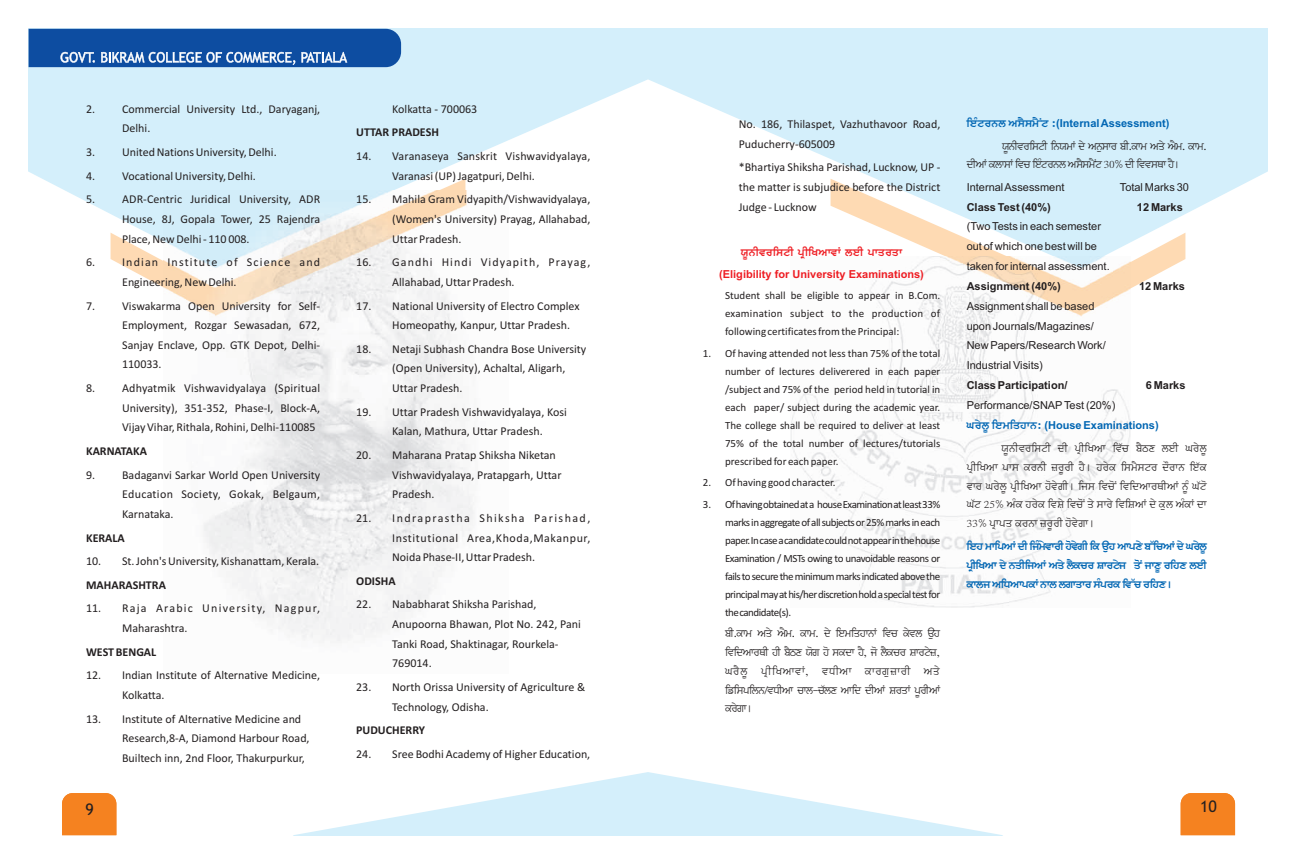
<style>
.page{position:relative;width:1296px;height:864px;background:#fff}
.page>*{position:absolute;margin:0;border:0;box-sizing:border-box;transform-origin:0 0}
.t1{font:16px "Trebuchet MS";color:#231f20}
.t2{font:12px/19.6px "Calibri";color:#231f20}
.t3{font:700 12px "Calibri";color:#231f20}
.t4{font:12px/19.6px "Calibri";letter-spacing:.05em;color:#231f20}
.t5{font:12px/19.6px "Calibri";letter-spacing:.1em;color:#231f20}
.t6{font:12px "Calibri";letter-spacing:.09em;color:#231f20}
.t7{font:12px "Calibri";letter-spacing:.025em;color:#231f20}
.t8{font:12px "Calibri";letter-spacing:.12em;color:#231f20}
.t9{font:12px "Calibri";letter-spacing:.095em;color:#231f20}
.t10{font:11px/18px "Calibri";color:#231f20;text-align:justify}
.t11{font:11px/18.8px "Asees";letter-spacing:-.04em;color:#231f20;text-align:justify}
.t12{font:11px/19.8px "Arial";color:#231f20}
.t13{font:700 11px/18.9px "Asees";letter-spacing:-.04em;color:#0166b3}
.t14{font:700 11px "Arial";color:#0166b3}
.t15{font:700 11px "Arial";color:#231f20}
.t16{font:700 11px "Arial";color:#ee1d23}
.t17{font:11px "Calibri";letter-spacing:.02em;color:#231f20}
.t18{font:700 11px "Asees";color:#ee1d23}
.s1{font-family:"Asees"}
</style>
<div class="page">
<svg style="left:648px;top:29px;width:620px;height:230px;fill:#d4effb"></svg>
<svg style="left:831px;top:179px;width:354px;height:110px;fill:#d4effb"></svg>
<img style="left:790px;top:256px;width:340px;height:352px">
<svg style="left:28px;top:29px;width:620px;height:230px;fill:#d4effb"></svg>
<svg style="left:111px;top:179px;width:354px;height:108px;fill:#d4effb"></svg>
<svg style="left:296px;top:772px;width:704px;height:63px"></svg>
<img style="left:163px;top:191px;width:345px;height:450px">
<div style="left:62px;top:793px;width:54px;height:42px;background:#f58220"></div>
<div style="left:1181px;top:793px;width:54px;height:42px;background:#f58220"></div>
<svg style="left:29px;top:29px;width:372px;height:38px"></svg>
<p class="t2" style="left:86px;top:100px;width:236px">2. Commercial University Ltd., Daryaganj,</p>
<p class="t2" style="left:392px;top:100px;width:87px">Kolkatta - 700063</p>
<p class="t2" style="left:122px;top:120px;width:30px">Delhi.</p>
<p class="t3" style="left:356px;top:127px;width:84px">UTTAR PRADESH</p>
<p class="t2" style="left:86px;top:143px;width:192px">3. United Nations University, Delhi.</p>
<p class="t2" style="left:356px;top:147px;width:236px">14. Varanaseya Sanskrit Vishwavidyalaya,</p>
<p class="t2" style="left:86px;top:167px;width:171px">4. Vocational University, Delhi.</p>
<p class="t2" style="left:392px;top:167px;width:144px">Varanasi (UP) Jagatpuri, Delhi.</p>
<p class="t2" style="left:86px;top:191px;width:236px">5. ADR-Centric Juridical University, ADR</p>
<p class="t2" style="left:356px;top:191px;width:236px">15. Mahila Gram Vidyapith/Vishwavidyalaya,</p>
<p class="t2" style="left:122px;top:210px;width:200px">House, 8J, Gopala Tower, 25 Rajendra</p>
<p class="t2" style="left:392px;top:210px;width:200px">(Women's University) Prayag, Allahabad,</p>
<p class="t2" style="left:122px;top:230px;width:129px">Place, New Delhi - 110 008.</p>
<p class="t2" style="left:392px;top:230px;width:71px">Uttar Pradesh.</p>
<p class="t9" style="left:86px;top:257px;width:236px">6. Indian Institute of Science and</p>
<p class="t6" style="left:356px;top:257px;width:236px">16. Gandhi Hindi Vidyapith, Prayag,</p>
<p class="t2" style="left:122px;top:273px;width:116px">Engineering, New Delhi.</p>
<p class="t2" style="left:392px;top:273px;width:124px">Allahabad, Uttar Pradesh.</p>
<p class="t2" style="left:86px;top:297px;width:236px">7. Viswakarma Open University for Self-</p>
<p class="t2" style="left:356px;top:297px;width:225px">17. National University of Electro Complex</p>
<p class="t2" style="left:122px;top:316px;width:200px">Employment, Rozgar Sewasadan, 672,</p>
<p class="t2" style="left:392px;top:316px;width:179px">Homeopathy, Kanpur, Uttar Pradesh.</p>
<p class="t2" style="left:122px;top:336px;width:200px">Sanjay Enclave, Opp. GTK Depot, Delhi-</p>
<p class="t2" style="left:356px;top:340px;width:232px">18. Netaji Subhash Chandra Bose University</p>
<p class="t2" style="left:122px;top:356px;width:41px">110033.</p>
<p class="t2" style="left:392px;top:360px;width:175px">(Open University), Achaltal, Aligarh,</p>
<p class="t2" style="left:86px;top:379px;width:236px">8. Adhyatmik Vishwavidyalaya (Spiritual</p>
<p class="t2" style="left:392px;top:379px;width:72px">Uttar Pradesh.</p>
<p class="t2" style="left:122px;top:399px;width:200px">University), 351-352, Phase-I, Block-A,</p>
<p class="t2" style="left:356px;top:403px;width:212px">19. Uttar Pradesh Vishwavidyalaya, Kosi</p>
<p class="t2" style="left:122px;top:419px;width:195px">Vijay Vihar, Rithala, Rohini, Delhi-110085</p>
<p class="t2" style="left:392px;top:423px;width:152px">Kalan, Mathura, Uttar Pradesh.</p>
<p class="t3" style="left:86px;top:446px;width:62px">KARNATAKA</p>
<p class="t2" style="left:356px;top:446px;width:201px">20. Maharana Pratap Shiksha Niketan</p>
<p class="t2" style="left:86px;top:466px;width:236px">9. Badaganvi Sarkar World Open University</p>
<p class="t2" style="left:392px;top:466px;width:171px">Vishwavidyalaya, Pratapgarh, Uttar</p>
<p class="t7" style="left:122px;top:489px;width:200px">Education Society, Gokak, Belgaum,</p>
<p class="t2" style="left:392px;top:485px;width:44px">Pradesh.</p>
<p class="t2" style="left:122px;top:505px;width:53px">Karnataka.</p>
<p class="t8" style="left:356px;top:513px;width:236px">21. Indraprastha Shiksha Parishad,</p>
<p class="t3" style="left:86px;top:533px;width:40px">KERALA</p>
<p class="t4" style="left:392px;top:529px;width:200px">Institutional Area,Khoda,Makanpur,<br>Noida Phase-II, Uttar Pradesh.</p>
<p class="t2" style="left:86px;top:552px;width:235px">10. St. John's University, Kishanattam, Kerala.</p>
<p class="t3" style="left:86px;top:580px;width:81px">MAHARASHTRA</p>
<p class="t3" style="left:356px;top:576px;width:41px">ODISHA</p>
<p class="t2" style="left:356px;top:596px;width:182px">22. Nababharat Shiksha Parishad,</p>
<p class="t5" style="left:122px;top:600px;width:200px;text-indent:-36px">11. Raja Arabic University, Nagpur,<br>Maharashtra.</p>
<p class="t2" style="left:392px;top:615px;width:190px">Anupoorna Bhawan, Plot No. 242, Pani<br>Tanki Road, Shaktinagar, Rourkela-</p>
<p class="t3" style="left:86px;top:647px;width:72px">WEST BENGAL</p>
<p class="t2" style="left:86px;top:667px;width:236px">12. Indian Institute of Alternative Medicine,</p>
<p class="t2" style="left:122px;top:686px;width:44px">Kolkatta.</p>
<p class="t2" style="left:86px;top:710px;width:217px">13. Institute of Alternative Medicine and</p>
<p class="t2" style="left:122px;top:729px;width:189px">Research,8-A, Diamond Harbour Road,</p>
<h1 class="t1" style="left:85px;top:803px;width:10px">9</h1>
<p class="t2" style="left:122px;top:749px;width:184px">Builtech inn, 2nd Floor, Thakurpurkur,</p>
<p class="t2" style="left:392px;top:654px;width:41px">769014.</p>
<p class="t2" style="left:356px;top:678px;width:231px">23. North Orissa University of Agriculture &amp;</p>
<p class="t2" style="left:392px;top:698px;width:98px">Technology, Odisha.</p>
<p class="t3" style="left:356px;top:725px;width:70px">PUDUCHERRY</p>
<p class="t2" style="left:356px;top:745px;width:236px">24. Sree Bodhi Academy of Higher Education,</p>
<p class="t14" style="left:967px;top:119px;width:204px"><span class="s1">FJZNOBB N;?;W?AN L</span>(Internal Assessment)</p>
<p class="t2" style="left:739px;top:115px;width:203px">No. 186, Thilaspet, Vazhuthavoor Road,<br>Puducherry-605009</p>
<p class="t2" style="left:739px;top:159px;width:203px">*Bhartiya Shiksha Parishad, Lucknow, UP -</p>
<p class="t11" style="left:967px;top:156px;width:215px">DHNK EBK;K FTU FJNZ OBB N;;?WA?N 30# DH FTT;EK J.?</p>
<p class="t2" style="left:739px;top:178px;width:203px">the matter is subjudice before the District</p>
<p class="t12" style="left:967px;top:178px;width:99px">Internal Assessment</p>
<p class="t12" style="left:1120px;top:178px;width:71px">Total Marks 30</p>
<p class="t2" style="left:739px;top:198px;width:79px">Judge - Lucknow</p>
<p class="t15" style="left:967px;top:203px;width:86px">Class Test (40%)</p>
<p class="t15" style="left:1137px;top:203px;width:47px">12 Marks</p>
<p class="t12" style="left:967px;top:218px;width:145px">(Two Tests in each semester out of which one best will be taken for internal assessment.</p>
<p class="t11" style="left:1002px;top:137px;width:206px">:B{ HTOF;NH FB:WK D/NB;[ KO PHHEKW NS/NW?H EKWH</p>
<p class="t18" style="left:741px;top:246px;width:163px">:{BHTOF;NH GQHFYNKTK BJH GKSOSK</p>
<p class="t16" style="left:719px;top:270px;width:206px">(Eligibility for University Examinations)</p>
<p class="t15" style="left:967px;top:282px;width:96px">Assignment (40%)</p>
<p class="t15" style="left:1139px;top:282px;width:47px">12 Marks</p>
<p class="t10" style="left:725px;top:287px;width:217px">Student shall be eligible to appear in B.Com.</p>
<p class="t12" style="left:967px;top:297px;width:129px">Assignment shall be based</p>
<p class="t17" style="left:725px;top:309px;width:217px">examination subject to the production of</p>
<p class="t10" style="left:725px;top:323px;width:176px">following certificates from the Principal:</p>
<p class="t12" style="left:967px;top:317px;width:129px">upon Journals/Magazines/</p>
<p class="t10" style="left:703px;top:345px;width:239px">1. Of having attended not less than 75% of the total</p>
<p class="t12" style="left:967px;top:337px;width:141px">New Papers/Research Work/</p>
<p class="t10" style="left:725px;top:363px;width:217px">number of lectures deliverered in each paper</p>
<p class="t12" style="left:967px;top:356px;width:78px">Industrial Visits)</p>
<p class="t10" style="left:725px;top:381px;width:217px">/subject and 75% of the period held in tutorial in each paper/ subject during the academic year.</p>
<p class="t15" style="left:967px;top:381px;width:102px">Class Participation/</p>
<p class="t15" style="left:1146px;top:381px;width:41px">6 Marks</p>
<p class="t12" style="left:967px;top:396px;width:150px">Performance/SNAPTest (20%)</p>
<p class="t10" style="left:725px;top:417px;width:217px">The college shall be required to deliver at least 75% of the total number of lectures/tutorials prescribed for each paper.</p>
<p class="t10" style="left:703px;top:474px;width:135px">2. Of having good character.</p>
<p class="t10" style="left:725px;top:496px;width:217px;text-indent:-22px">3. Ofhavingobtainedata houseExaminationatleast33% marksinaggregateofallsubjectsor25%marksineach paper.Incaseacandidatecouldnotappearinthehouse Examination / MSTs owing to unavoidable reasons or failstosecuretheminimummarksindicatedabovethe principalmayathis/herdiscretionholdaspecialtestfor thecandidate(s).</p>
<p class="t11" style="left:725px;top:624px;width:222px;text-align:left">PHHEKW NS/NW?H EKWH D/FJWFSJKBK FTU ET/B TJ[ FTFDNKOEH JH PM?D :R' J' ;EDK J,? I' BE?UO PKONI/, XO?B{ GQHFYNKTK, TXHNK EKOR[IKOH NS/ FVF;GFBB$TXHNK UKB^UBZ D NKFD DHNK POSK GO{ HNK EOR/K.</p>
<p class="t14" style="left:967px;top:421px;width:194px"><span class="s1">XO/B{FJWFSJKBL</span> (House Examinations)</p>
<p class="t11" style="left:967px;top:439px;width:242px;text-indent:35px">:{BHTOF;NH DH GQHFYNK FTZU P?MD BJH XO/B{ GQHFYNK GK; EOBH IO{OH J?. JO/E F;W?;NO D"OKB FJZE TKO XO/B{ GQHFYNK J'T/RH. FI; FTU'A FTFDNKOEHNK B{Z XZN' XZN 25# NZE JO/E FTP/FTU'A S/;KO/FTFPNK D/E[B NZEK DK 33# GQKGS EOBK IO{OH J'T/RK.</p>
<p class="t13" style="left:967px;top:537px;width:247px">FJJ WKFGNK DH FIWZ T/KOH JT'R/H FE TJ[ NKGD/PZFUNK D/XOB/{<br>GHQ FYNK D/BSHFINK NS/BE?UO PKONI/ SA'IKD{OFJD BJH<br>EKBI NFXNKGEK BKB BRKSKO ;GZ OE FTZU OFJD.</p>
<h1 class="t1" style="left:1200px;top:801px;width:18px">10</h1>
</div>
